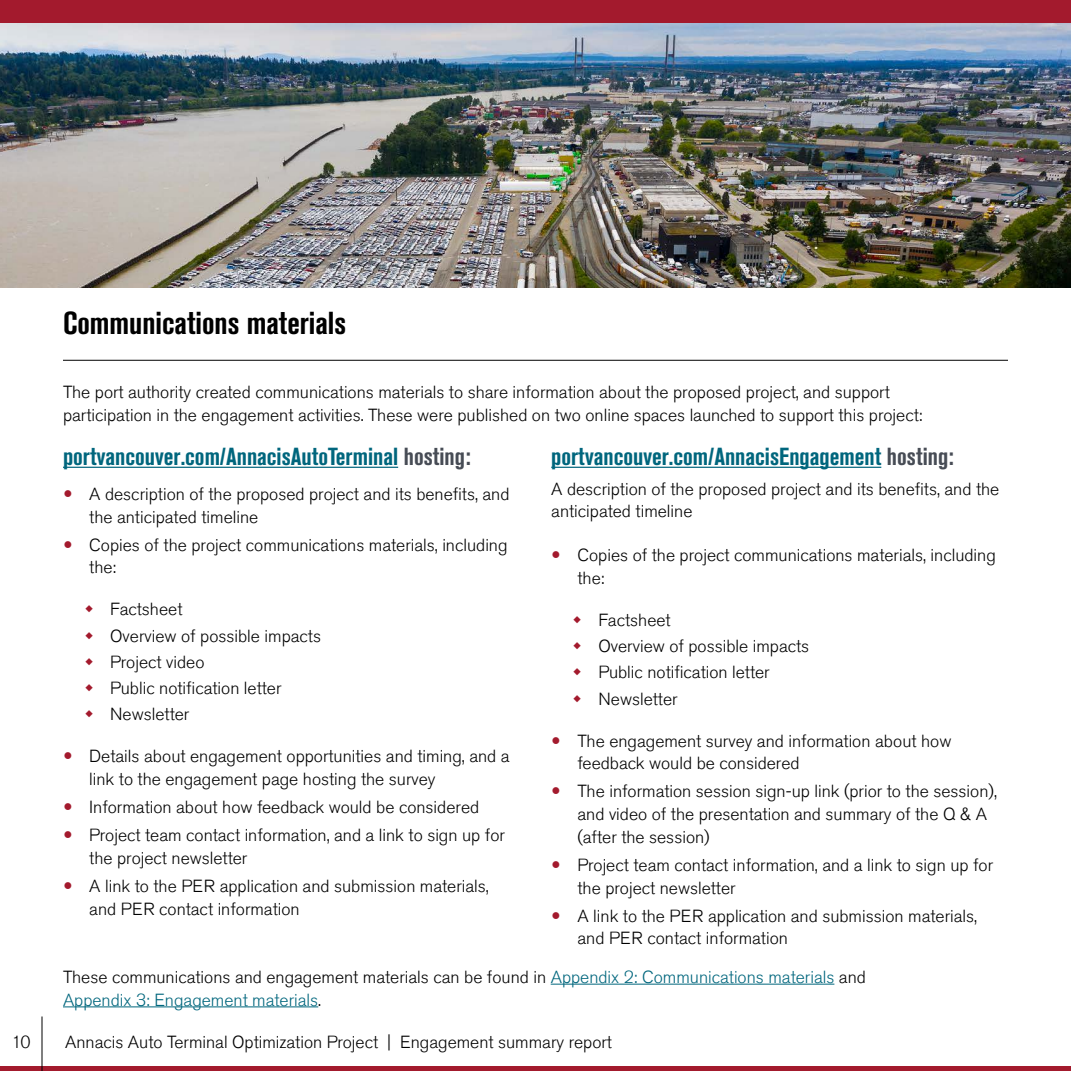
<style>
.page{position:relative;width:1071px;height:1071px;background:#fff}
.page>*{position:absolute;margin:0;border:0;box-sizing:border-box;transform-origin:0 0}
.t1{font:700 condensed 31.5px "Akzidenz Grotesk Std";color:#000}
.t2{font:700 condensed 24.5px "Akzidenz Grotesk Std";color:#00667d}
.t3{font:300 17.5px/22.8px "Akzidenz Grotesk Std";color:#000}
.t4{font:300 17.5px/22.8px "Akzidenz Grotesk Std";color:#00667d}
.s1{color:#474c55}
.s2{color:#000}
</style>
<div class="page">
<hr style="left:63px;top:360px;width:945px;height:1px;background:#000">
<hr style="left:63px;top:467px;width:335px;height:1px;background:#00667d">
<hr style="left:551px;top:467px;width:330px;height:1px;background:#00667d">
<hr style="left:551px;top:984px;width:283px;height:1px;background:#00667d">
<hr style="left:63px;top:1006px;width:255px;height:1px;background:#00667d">
<img style="left:0;top:23px;width:1071px;height:264px">
<div style="left:0;top:1066px;width:720px;height:5px;background:#a31a2d"></div>
<div style="left:720px;top:1066px;width:350px;height:5px;background:#a31a2d"></div>
<hr style="left:42px;top:1017px;width:1px;height:54px;background:#000">
<div style="left:0;top:0;width:1071px;height:23px;background:#a31a2d"></div>
<h1 class="t1" style="left:63px;top:305px;width:285px">Communications materials</h1>
<p class="t3" style="left:63px;top:381px;width:861px">The port authority created communications materials to share information about the proposed project, and support participation in the engagement activities. These were published on two online spaces launched to support this project:</p>
<h2 class="t2" style="left:63px;top:442px;width:409px">portvancouver.com/AnnacisAutoTerminal <span class="s1">hosting:</span></h2>
<p class="t3" style="left:89px;top:483px;width:422px">A description of the proposed project and its benefits, and the anticipated timeline</p>
<p class="t3" style="left:89px;top:534px;width:420px">Copies of the project communications materials, including the:</p>
<p class="t3" style="left:110px;top:597px;width:212px;line-height:26.2px">Factsheet<br>Overview of possible impacts<br>Project video<br>Public notification letter<br>Newsletter</p>
<p class="t3" style="left:89px;top:745px;width:422px">Details about engagement opportunities and timing, and a link to the engagement page hosting the survey</p>
<p class="t3" style="left:89px;top:793px;width:417px;line-height:28px">Information about how feedback would be considered<br>Project team contact information, and a link to sign up for</p>
<p class="t3" style="left:89px;top:844px;width:401px;line-height:28px">the project newsletter<br>A link to the PER application and submission materials,</p>
<p class="t3" style="left:89px;top:898px;width:212px">and PER contact information</p>
<h2 class="t2" style="left:551px;top:442px;width:404px">portvancouver.com/AnnacisEngagement <span class="s1">hosting:</span></h2>
<p class="t3" style="left:551px;top:478px;width:450px">A description of the proposed project and its benefits, and the anticipated timeline</p>
<p class="t3" style="left:578px;top:544px;width:420px">Copies of the project communications materials, including the:</p>
<p class="t3" style="left:598px;top:607px;width:212px;line-height:26.2px">Factsheet<br>Overview of possible impacts<br>Public notification letter<br>Newsletter</p>
<p class="t3" style="left:578px;top:730px;width:375px">The engagement survey and information about how feedback would be considered</p>
<p class="t3" style="left:578px;top:780px;width:421px">The information session sign-up link (prior to the session), and video of the presentation and summary of the Q &amp; A (after the session)</p>
<p class="t3" style="left:578px;top:854px;width:417px">Project team contact information, and a link to sign up for the project newsletter</p>
<p class="t3" style="left:578px;top:905px;width:401px">A link to the PER application and submission materials, and PER contact information</p>
<p class="t4" style="left:63px;top:966px;width:804px"><span class="s2">These communications and engagement materials can be found in</span> Appendix 2: Communications materials <span class="s2">and<br></span>Appendix 3: Engagement materials<span class="s2">.</span></p>
<p class="t3" style="left:11px;top:1031px;width:21px">10</p>
<p class="t3" style="left:65px;top:1031px;width:548px">Annacis Auto Terminal Optimization Project | Engagement summary report</p>
</div>
